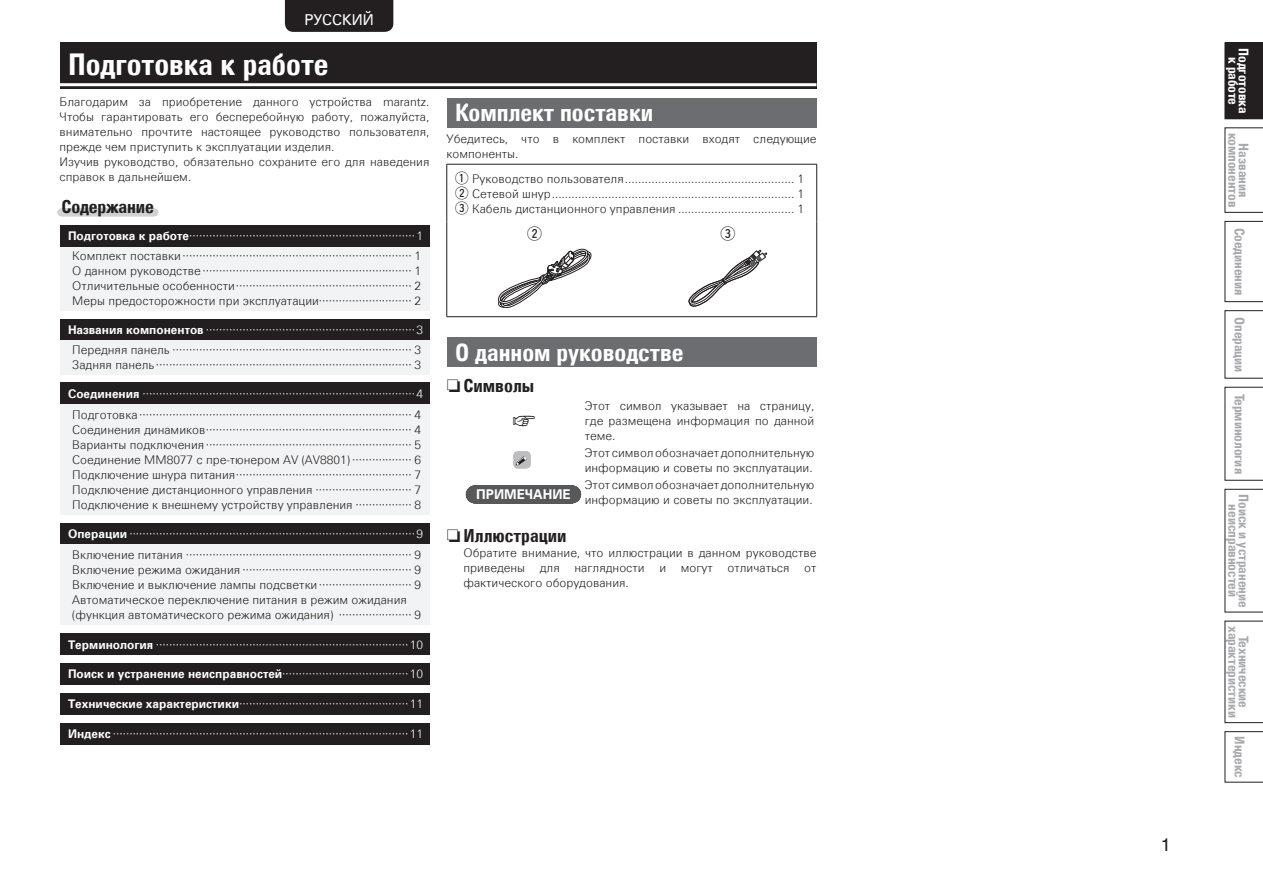
<style>
.page{position:relative;width:1263px;height:893px;background:#fff}
.page>*{position:absolute;margin:0;border:0;box-sizing:border-box;transform-origin:0 0}
.t1{font:700 condensed 30px "Zurich TL";color:#fff}
.t2{font:700 condensed 24px "Zurich TL";color:#fff}
.t3{font:700 condensed 18px "Zurich TL";color:#231f20}
.t4{font:18px "Helvetica LT Std";color:#231f20}
.t5{font:15px "Zurich TL";color:#fff}
.t6{font:14.85px "Marks WHT";color:#231f20}
.t7{font:700 condensed 13.5px/10.5px "Zurich TL";color:#a8a9ad;text-align:center}
.t8{font:700 condensed 13.5px/10.5px "Zurich TL";color:#fff;text-align:center}
.t9{font:700 13.5px "Zurich TL";color:#fff}
.t10{font:13.5px "Marks For Denon";color:#231f20}
.t11{font:300 12px/15px "Zurich TL";color:#231f20}
.t12{font:300 12px/21px "Zurich TL";color:#fff;text-align:center}
.s1{font-weight:700;color:#fff}
.s2{color:#fff}
.s3{font-weight:700}
.s4{color:#231f20}
.s5{font-family:"Marks WHT";font-weight:400;font-size:13.5px}
.s6{font-family:"Marks For Denon";font-weight:400;font-stretch:normal}
</style>
<div class="page">
<svg style="left:1225px;top:128px;width:38px;height:85px"></svg>
<svg style="left:1225px;top:221px;width:38px;height:81px"></svg>
<svg style="left:1225px;top:310px;width:38px;height:68px"></svg>
<svg style="left:1225px;top:387px;width:38px;height:93px"></svg>
<svg style="left:1225px;top:489px;width:38px;height:123px"></svg>
<svg style="left:1225px;top:621px;width:38px;height:102px"></svg>
<svg style="left:1225px;top:731px;width:38px;height:51px"></svg>
<div style="left:285px;top:0;width:108px;height:32px;background:#231f20"></div>
<div style="left:1225px;top:43px;width:38px;height:76px;background:#231f20"></div>
<svg style="left:61px;top:209px;width:94px;height:7px"></svg>
<div style="left:60px;top:43px;width:756px;height:46px;background:#231f20"></div>
<hr style="left:60px;top:83px;width:756px;height:3px;background:#fff">
<div style="left:60px;top:225px;width:369px;height:22px;background:#231f20"></div>
<div style="left:60px;top:247px;width:369px;height:63px;background:#f2f3f4"></div>
<div style="left:446px;top:98px;width:370px;height:30px;background:#6c6d70"></div>
<hr style="left:446px;top:164px;width:371px;height:1px;background:#231f20">
<hr style="left:446px;top:164px;width:1px;height:57px;background:#231f20">
<hr style="left:816px;top:164px;width:1px;height:57px;background:#231f20">
<hr style="left:446px;top:221px;width:1px;height:95px;background:#231f20">
<hr style="left:816px;top:221px;width:1px;height:95px;background:#231f20">
<hr style="left:446px;top:316px;width:371px;height:1px;background:#231f20">
<svg style="left:688px;top:250px;width:79px;height:57px"></svg>
<svg style="left:493px;top:248px;width:103px;height:69px"></svg>
<div style="left:446px;top:337px;width:370px;height:30px;background:#6c6d70"></div>
<svg style="left:513px;top:451px;width:17px;height:17px"></svg>
<div style="left:475px;top:485px;width:97px;height:18px;background:#57585a"></div>
<div style="left:60px;top:319px;width:369px;height:21px;background:#231f20"></div>
<div style="left:60px;top:340px;width:369px;height:34px;background:#f2f3f4"></div>
<div style="left:60px;top:383px;width:369px;height:21px;background:#231f20"></div>
<div style="left:60px;top:404px;width:369px;height:110px;background:#f2f3f4"></div>
<div style="left:60px;top:523px;width:369px;height:21px;background:#231f20"></div>
<div style="left:60px;top:544px;width:369px;height:81px;background:#f2f3f4"></div>
<div style="left:60px;top:634px;width:369px;height:21px;background:#231f20"></div>
<div style="left:60px;top:663px;width:369px;height:22px;background:#231f20"></div>
<div style="left:60px;top:693px;width:369px;height:21px;background:#231f20"></div>
<div style="left:60px;top:723px;width:369px;height:21px;background:#231f20"></div>
<p class="t5" style="left:304px;top:9px;width:71px">РУССКИЙ</p>
<h1 class="t1" style="left:68px;top:44px;width:262px">Подготовка к работе</h1>
<p class="t11" style="left:60px;top:94px;width:371px">Благодарим за приобретение данного устройства marantz.<br>Чтобы гарантировать его бесперебойную работу, пожалуйста, внимательно прочтите настоящее руководство пользователя, прежде чем приступить к эксплуатации изделия.<br>Изучив руководство, обязательно сохраните его для наведения справок в дальнейшем.</p>
<h3 class="t3" style="left:62px;top:194px;width:94px">Содержание</h3>
<p class="t11" style="left:68px;top:226px;width:357px;line-height:20px;text-align:center"><span class="s1">Подготовка к работе</span><span class="s2">····································································1<br></span>Комплект поставки ····································································· 1</p>
<p class="t11" style="left:72px;top:263px;width:350px;text-align:justify">О данном руководстве ······························································· 1<br>Отличительные особенности ····················································· 2<br>Меры предосторожности при эксплуатации···························· 2</p>
<p class="t11" style="left:68px;top:319px;width:357px;line-height:20.1px;text-align:center"><span class="s1">Названия компонентов</span> <span class="s2">·······························································3<br></span>Передняя панель ········································································ 3</p>
<p class="t11" style="left:72px;top:357px;width:350px">Задняя панель ············································································· 3</p>
<p class="t11" style="left:68px;top:383px;width:357px;line-height:20.9px;text-align:center"><span class="s1">Соединения</span> <span class="s2">··················································································4<br></span>Подготовка ·················································································· 4</p>
<p class="t11" style="left:72px;top:421px;width:350px;text-align:justify">Соединения динамиков ······························································ 4<br>Варианты подключения ······························································ 5<br>Соединение MM8077 с пре-тюнером AV (AV8801) ·················· 6<br>Подключение шнура питания ····················································· 7<br>Подключение дистанционного управления ····························· 7<br>Подключение к внешнему устройству управления ················· 8</p>
<p class="t12" style="left:68px;top:523px;width:357px"><span class="s3">Операции</span> ······················································································9<br><span class="s4">Включение питания ···································································· 9</span></p>
<p class="t11" style="left:72px;top:562px;width:350px">Включение режима ожидания ··················································· 9<br>Включение и выключение лампы подсветки ···························· 9<br>Автоматическое переключение питания в режим ожидания (функция автоматического режима ожидания) ······················ 9</p>
<p class="t12" style="left:68px;top:633px;width:357px"><span class="s3">Терминология</span> ············································································10</p>
<p class="t12" style="left:68px;top:663px;width:357px"><span class="s3">Поиск и устранение неисправностей</span>······································10</p>
<p class="t12" style="left:68px;top:693px;width:357px"><span class="s3">Технические характеристики</span>···················································11</p>
<p class="t12" style="left:68px;top:723px;width:357px"><span class="s3">Индекс</span> ·························································································11</p>
<h2 class="t2" style="left:455px;top:97px;width:200px">Комплект поставки</h2>
<p class="t11" style="left:446px;top:130px;width:371px">Убедитесь, что в комплект поставки входят следующие компоненты.</p>
<p class="t11" style="left:455px;top:171px;width:350px;text-align:justify"><span class="s5">Q</span> Руководство пользователя ................................................... 1<br><span class="s5">W</span> Сетевой шнур ......................................................................... 1<br><span class="s5">E</span> Кабель дистанционного управления ................................... 1</p>
<p class="t6" style="left:527px;top:227px;width:16px">W</p>
<p class="t6" style="left:720px;top:227px;width:16px">E</p>
<h2 class="t2" style="left:455px;top:336px;width:230px">О данном руководстве</h2>
<h3 class="t3" style="left:446px;top:374px;width:89px"><span class="s6">N</span> Символы</h3>
<p class="t10" style="left:513px;top:413px;width:24px">V</p>
<p class="t11" style="left:585px;top:397px;width:231px;text-align:justify">Этот символ указывает на страницу, где размещена информация по данной теме.</p>
<p class="t11" style="left:585px;top:445px;width:231px">Этот символобозначаетдополнительную информацию и советы по эксплуатации.</p>
<p class="t9" style="left:476px;top:485px;width:96px">ПРИМЕЧАНИЕ</p>
<p class="t11" style="left:585px;top:477px;width:231px">Этот символобозначаетдополнительную информацию и советы по эксплуатации.</p>
<h3 class="t3" style="left:446px;top:523px;width:121px"><span class="s6">N</span> Иллюстрации</h3>
<p class="t11" style="left:463px;top:545px;width:354px;text-align:justify">Обратите внимание, что иллюстрации в данном руководстве приведены для наглядности и могут отличаться от фактического оборудования.</p>
<h3 class="t4" style="left:1161px;top:837px;width:12px">1</h3>
<p class="t8" style="left:1249px;top:48px;width:67px;rotate:90deg">Подготовка к работе</p>
<p class="t7" style="left:1249px;top:133px;width:76px;rotate:90deg">Названия компонентов</p>
<p class="t7" style="left:1245px;top:228px;width:69px;rotate:90deg">Соединения</p>
<p class="t7" style="left:1245px;top:317px;width:57px;rotate:90deg">Операции</p>
<p class="t7" style="left:1245px;top:394px;width:82px;rotate:90deg">Терминология</p>
<p class="t7" style="left:1249px;top:494px;width:115px;rotate:90deg">Поиск и устранение неисправностей</p>
<p class="t7" style="left:1249px;top:626px;width:93px;rotate:90deg">Технические характеристики</p>
<p class="t7" style="left:1245px;top:736px;width:43px;rotate:90deg">Индекс</p>
</div>
